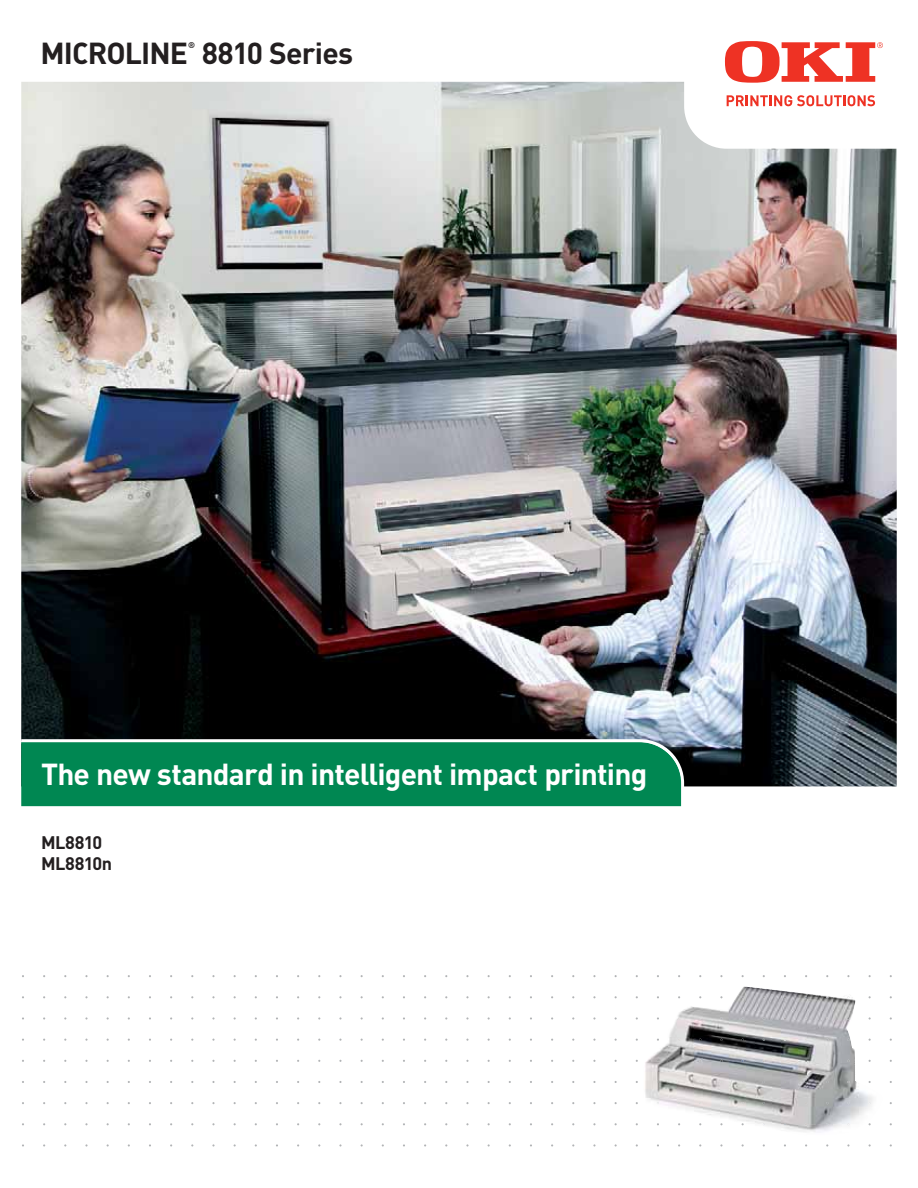
<style>
.page{position:relative;width:918px;height:1188px;background:#fff}
.page>*{position:absolute;margin:0;border:0;box-sizing:border-box;transform-origin:0 0}
.t1{font:700 30px "DIN";letter-spacing:-.03em;color:#fff}
.t2{font:700 30px "DIN";letter-spacing:-.03em;color:#231f20}
.t3{font:700 18px/21px "DIN";letter-spacing:-.03em;color:#231f20}
.t4{font:700 8.25px "DIN";color:#231f20}
</style>
<div class="page">
<img style="left:21px;top:42px;width:876px;height:1104px">
<svg style="left:725px;top:41px;width:150px;height:42px"></svg>
<svg style="left:877px;top:42px;width:6px;height:6px"></svg>
<svg style="left:727px;top:95px;width:148px;height:11px"></svg>
<svg style="left:21px;top:739px;width:663px;height:68px;background:#108d5c"></svg>
<img style="left:643px;top:986px;width:239px;height:150px">
<p class="t2" style="left:40px;top:43px;width:149px">MICROLINE</p>
<p class="t4" style="left:188px;top:43px;width:8px">®</p>
<p class="t2" style="left:202px;top:43px;width:153px">8810 Series</p>
<p class="t1" style="left:41px;top:764px;width:608px">The new standard in intelligent impact printing</p>
<p class="t3" style="left:41px;top:834px;width:73px">ML8810<br>ML8810n</p>
</div>
